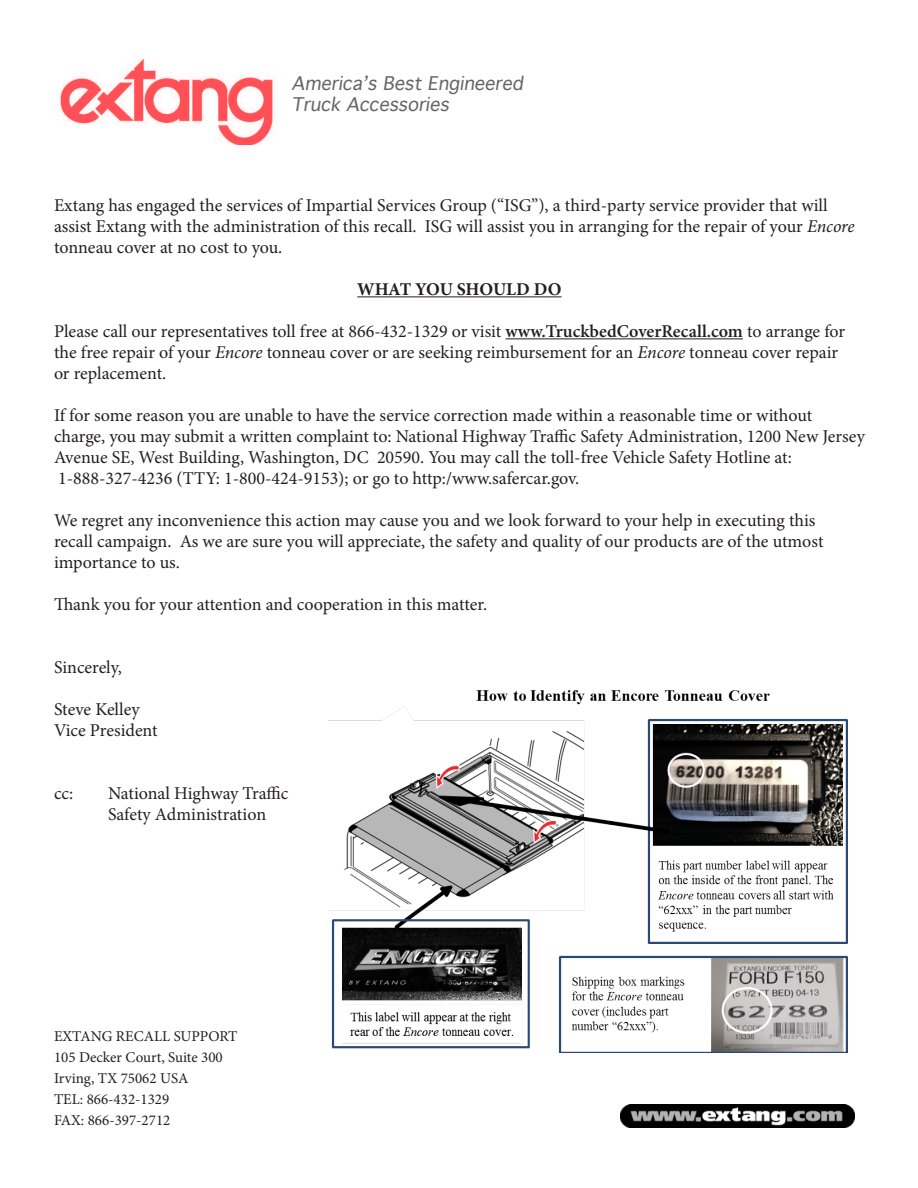
<style>
.page{position:relative;width:918px;height:1188px;background:#fff}
.page>*{position:absolute;margin:0;border:0;box-sizing:border-box;transform-origin:0 0}
.t1{font:18px/21px "Minion Pro";color:#231f20}
.t2{font:18px/21.6px "Geneva";color:#656568}
.t3{font:700 18px "Minion Pro";letter-spacing:-.01em;color:#231f20}
.t4{font:15px/21px "Minion Pro";color:#231f20}
.s1{font-style:italic}
.s2{font-weight:600}
</style>
<div class="page">
<hr style="left:357px;top:296px;width:205px;height:1px;background:#231f20">
<hr style="left:505px;top:338px;width:238px;height:1px;background:#231f20">
<img style="left:60px;top:58px;width:213px;height:87px">
<img style="left:328px;top:690px;width:519px;height:363px">
<img style="left:620px;top:1104px;width:234px;height:24px">
<p class="t2" style="left:292px;top:72px;width:237px">America’s Best Engineered<br>Truck Accessories</p>
<p class="t1" style="left:54px;top:195px;width:802px">Extang has engaged the services of Impartial Services Group (“ISG”), a third-party service provider that will assist Extang with the administration of this recall. ISG will assist you in arranging for the repair of your <span class="s1">Encore </span>tonneau cover at no cost to you.</p>
<p class="t3" style="left:357px;top:277px;width:206px">WHAT YOU SHOULD DO</p>
<p class="t1" style="left:54px;top:321px;width:793px">Please call our representatives toll free at 866-432-1329 or visit <span class="s2">www.TruckbedCoverRecall.com</span> to arrange for the free repair of your <span class="s1">Encore</span> tonneau cover or are seeking reimbursement for an <span class="s1">Encore</span> tonneau cover repair or replacement.</p>
<p class="t1" style="left:54px;top:405px;width:812px">If for some reason you are unable to have the service correction made within a reasonable time or without charge, you may submit a written complaint to: National Highway Traffic Safety Administration, 1200 New Jersey Avenue SE, West Building, Washington, DC 20590. You may call the toll-free Vehicle Safety Hotline at:<br>1-888-327-4236 (TTY: 1-800-424-9153); or go to http:/www.safercar.gov.</p>
<p class="t1" style="left:54px;top:510px;width:771px">We regret any inconvenience this action may cause you and we look forward to your help in executing this recall campaign. As we are sure you will appreciate, the safety and quality of our products are of the utmost importance to us.</p>
<p class="t1" style="left:54px;top:594px;width:435px">Thank you for your attention and cooperation in this matter.</p>
<p class="t1" style="left:54px;top:657px;width:69px">Sincerely,</p>
<p class="t1" style="left:54px;top:699px;width:105px">Steve Kelley<br>Vice President</p>
<p class="t1" style="left:54px;top:783px;width:21px">cc:</p>
<p class="t1" style="left:108px;top:783px;width:182px">National Highway Traffic<br>Safety Administration</p>
<p class="t4" style="left:54px;top:1026px;width:185px">EXTANG RECALL SUPPORT<br>105 Decker Court, Suite 300<br>Irving, TX 75062 USA<br>TEL: 866-432-1329<br>FAX: 866-397-2712</p>
</div>
